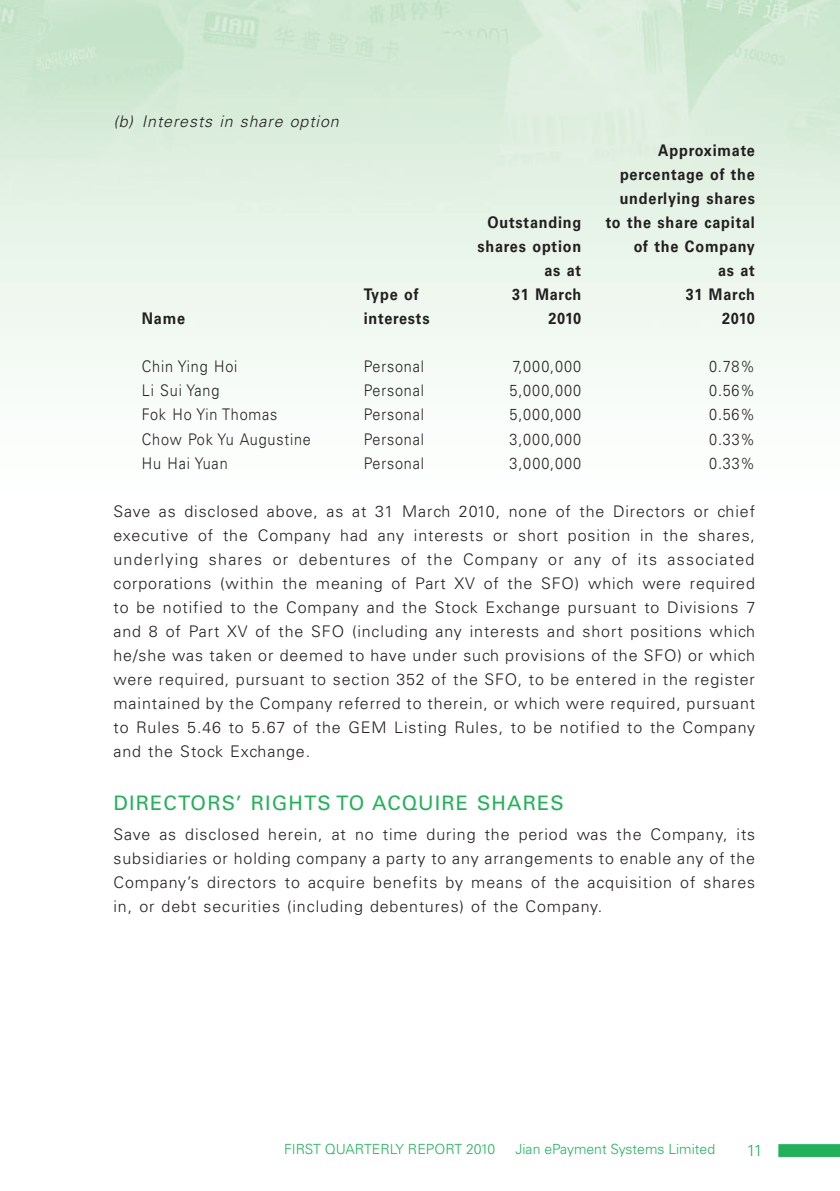
<style>
.page{position:relative;width:840px;height:1191px;background:#fff}
.page>*{position:absolute;margin:0;border:0;box-sizing:border-box;transform-origin:0 0}
.t1{font:20px "Univers LT Std";letter-spacing:.055em;color:#21b259}
.t2{font:300 16px/24px "Univers LT Std";letter-spacing:.055em;color:#231f20;text-align:justify}
.t3{font:300 16px "Univers LT Std";letter-spacing:.055em;color:#231f20;scale:.9 1}
.t4{font:700 16px/24px "Univers LT Std";letter-spacing:.055em;color:#231f20;text-align:justify;scale:.9 1}
.t5{font:italic 300 16px "Univers LT Std";letter-spacing:.055em;color:#231f20}
.t6{font:300 16px "Univers LT Std";color:#21b259}
.t7{font:300 14px "Univers LT Std";color:#21b259}
</style>
<div class="page">
<svg style="left:778px;top:1144px;width:61px;height:13px"></svg>
<p class="t5" style="left:113px;top:111px;width:226px">(b) Interests in share option</p>
<p class="t4" style="left:619px;top:139px;width:152px;text-indent:38px">Approximate percentage of the underlying shares</p>
<p class="t4" style="left:487px;top:211px;width:106px">Outstanding</p>
<p class="t4" style="left:605px;top:211px;width:167px">to the share capital</p>
<p class="t4" style="left:477px;top:235px;width:117px">shares option</p>
<p class="t4" style="left:633px;top:235px;width:136px">of the Company</p>
<p class="t4" style="left:544px;top:259px;width:42px">as at</p>
<p class="t4" style="left:717px;top:259px;width:42px">as at</p>
<p class="t4" style="left:363px;top:283px;width:62px">Type of</p>
<p class="t4" style="left:512px;top:283px;width:78px">31 March</p>
<p class="t4" style="left:685px;top:283px;width:78px">31 March</p>
<p class="t4" style="left:142px;top:307px;width:50px">Name</p>
<p class="t4" style="left:363px;top:307px;width:75px">interests</p>
<p class="t4" style="left:548px;top:307px;width:38px">2010</p>
<p class="t4" style="left:721px;top:307px;width:38px">2010</p>
<p class="t3" style="left:142px;top:357px;width:108px">Chin Ying Hoi</p>
<p class="t3" style="left:363px;top:357px;width:68px">Personal</p>
<p class="t3" style="left:512px;top:357px;width:78px">7,000,000</p>
<p class="t3" style="left:708px;top:357px;width:52px">0.78%</p>
<p class="t3" style="left:142px;top:381px;width:88px">Li Sui Yang</p>
<p class="t3" style="left:363px;top:381px;width:68px">Personal</p>
<p class="t3" style="left:509px;top:381px;width:81px">5,000,000</p>
<p class="t3" style="left:708px;top:381px;width:52px">0.56%</p>
<p class="t3" style="left:142px;top:405px;width:152px">Fok Ho Yin Thomas</p>
<p class="t3" style="left:363px;top:405px;width:68px">Personal</p>
<p class="t3" style="left:509px;top:405px;width:81px">5,000,000</p>
<p class="t3" style="left:708px;top:405px;width:52px">0.56%</p>
<p class="t3" style="left:142px;top:429px;width:223px">Chow Pok Yu Augustine P</p>
<p class="t3" style="left:372px;top:429px;width:58px">ersonal</p>
<p class="t3" style="left:509px;top:429px;width:81px">3,000,000</p>
<p class="t3" style="left:708px;top:429px;width:52px">0.33%</p>
<p class="t3" style="left:142px;top:453px;width:97px">Hu Hai Yuan</p>
<p class="t3" style="left:363px;top:453px;width:68px">Personal</p>
<p class="t3" style="left:509px;top:453px;width:81px">3,000,000</p>
<p class="t3" style="left:708px;top:453px;width:52px">0.33%</p>
<p class="t2" style="left:113px;top:499px;width:643px">Save as disclosed above, as at 31 March 201 0, none of the Directors or chief executive of the Company had any interests or short position in the shares, underlying shares or debentures of the Company or any of its associated corporations (within the meaning of Part XV of the SFO) which were required to be notified to the Company and the Stock Exchange pursuant to Divisions 7 and 8 of Part XV of the SFO (including any interests and short positions which he/she was taken or deemed to have under such provisions of the SFO) or which were required, pursuant to section 352 of the SFO, to be entered in the register maintained by the Company referred to therein, or which were required, pursuant to Rules 5.46 to 5.67 of the GEM Listing Rules, to be notified to the Company and the Stock Exchange.</p>
<p class="t1" style="left:113px;top:791px;width:451px">DIRECTORS’ RIGHTS TO ACQUIRE SHARES</p>
<p class="t2" style="left:113px;top:822px;width:643px">Save as disclosed herein, at no time during the period was the Company, its subsidiaries or holding company a party to any arrangements to enable any of the Company’s directors to acquire benefits by means of the acquisition of shares in, or debt securities (including debentures) of the Company.</p>
<p class="t7" style="left:284px;top:1141px;width:212px">FIRST QUARTERLY Re port 201 0</p>
<p class="t7" style="left:515px;top:1141px;width:201px">Jian ePayment Systems Limited</p>
<p class="t6" style="left:746px;top:1140px;width:7px">11</p>
</div>
